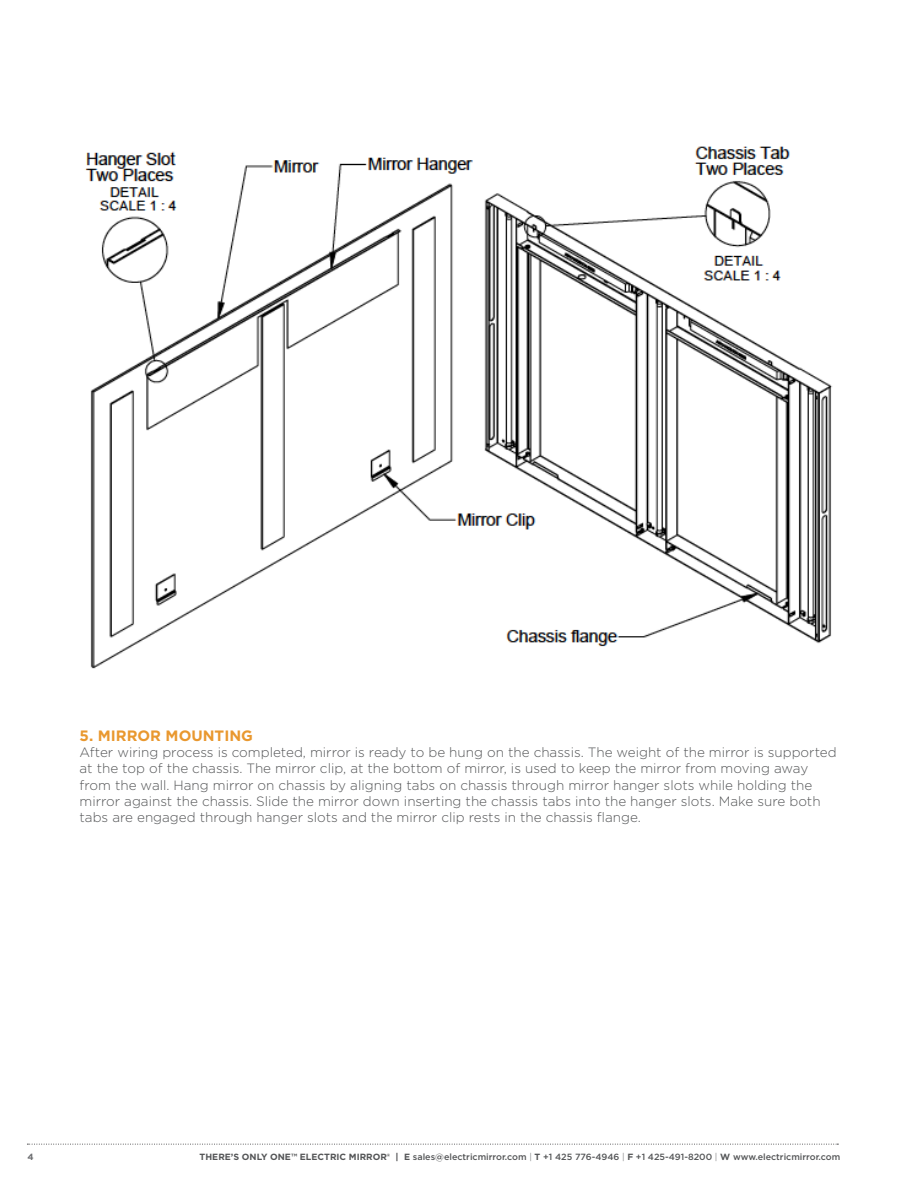
<style>
.page{position:relative;width:918px;height:1188px;background:#fff}
.page>*{position:absolute;margin:0;border:0;box-sizing:border-box;transform-origin:0 0}
.t1{font:700 15px "Gotham";color:#e9982f}
.t2{font:300 13.5px/16.2px "Gotham";color:#545557}
.t3{font:500 9px "Gotham";color:#545557}
.t4{font:700 9px "Gotham";color:#6c6d70}
.s1{font-weight:700}
.s2{font-weight:300}
</style>
<div class="page">
<img style="left:85px;top:146px;width:748px;height:523px">
<svg style="left:27px;top:1144px;width:811px;height:1px"></svg>
<p class="t1" style="left:80px;top:726px;width:175px">5. MIRROR MOUNTING</p>
<p class="t2" style="left:80px;top:744px;width:759px">After wiring process is completed, mirror is ready to be hung on the chassis. The weight of the mirror is supported at the top of the chassis. The mirror clip, at the bottom of mirror, is used to keep the mirror from moving away from the wall. Hang mirror on chassis by aligning tabs on chassis through mirror hanger slots while holding the mirror against the chassis. Slide the mirror down inserting the chassis tabs into the hanger slots. Make sure both tabs are engaged through hanger slots and the mirror clip rests in the chassis flange.</p>
<p class="t4" style="left:27px;top:1151px;width:8px">4</p>
<p class="t3" style="left:200px;top:1151px;width:642px"><span class="s1">THERE’S ONLY ONE™ ELECTRIC MIRROR® | E</span> sales@electricmirror.com <span class="s2">|</span> <span class="s1">T</span> +1 425 776-4946 <span class="s2">|</span> <span class="s1">F</span> +1 425-491-8200 <span class="s2">|</span> <span class="s1">W</span> www.electricmirror.com</p>
</div>
